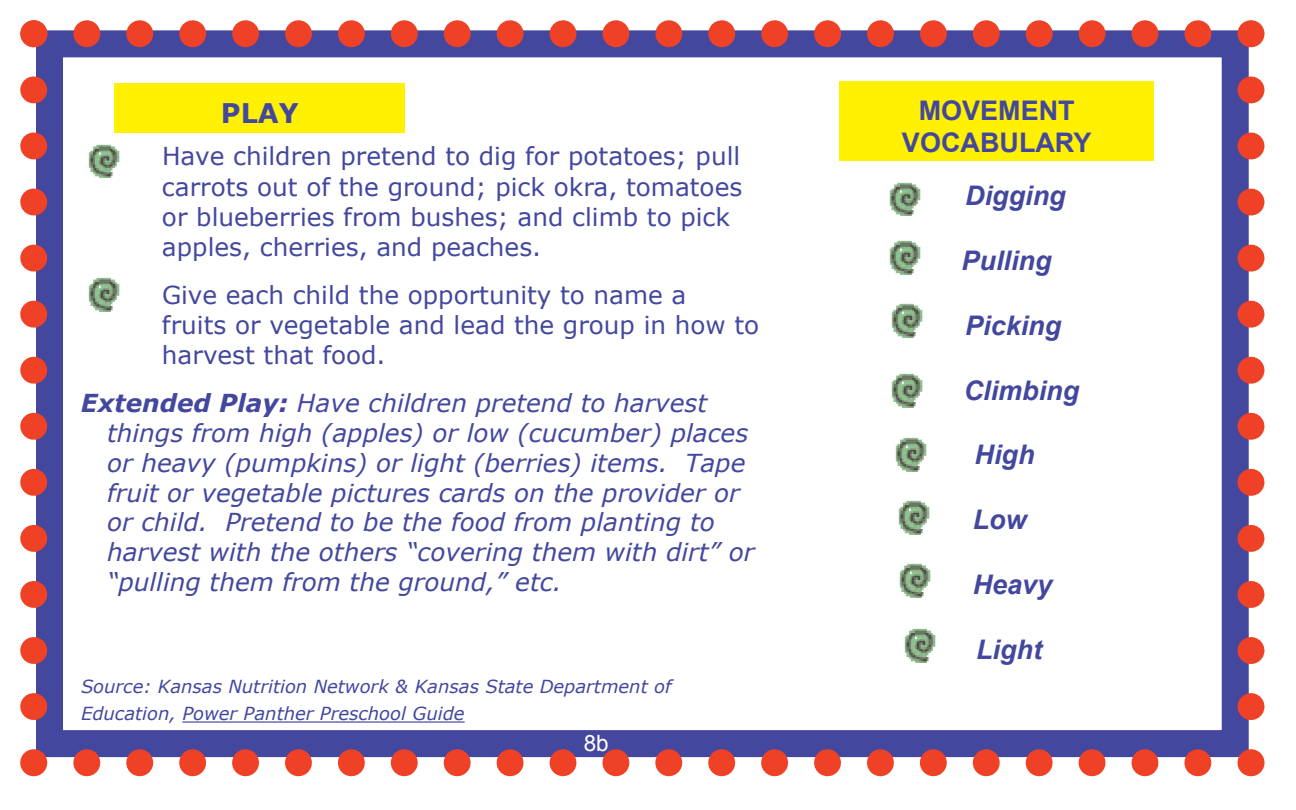
<style>
.page{position:relative;width:1296px;height:810px;background:#fff}
.page>*{position:absolute;margin:0;border:0;box-sizing:border-box;transform-origin:0 0}
.t1{font:italic 700 27px "Arial";color:#43489e}
.t2{font:700 27px/32.4px "Arial";color:#43489e;text-align:center}
.t3{font:700 27px "Verdana";color:#43489e}
.t4{font:italic 24.75px/29.7px "Verdana";color:#43489e}
.t5{font:24.75px/30.4px "Verdana";color:#43489e}
.t6{font:22.5px "Arial";color:#fff}
.t7{font:italic 18px/26.8px "Verdana";color:#43489e}
.s1{font-weight:700}
</style>
<div class="page">
<div style="left:36px;top:30px;width:1213px;height:727px;border:27px solid #43489e"></div>
<svg style="left:20px;top:61px;width:27px;height:715px"></svg>
<svg style="left:20px;top:20px;width:1204px;height:27px"></svg>
<svg style="left:1238px;top:20px;width:27px;height:716px"></svg>
<svg style="left:61px;top:749px;width:1204px;height:27px"></svg>
<div style="left:115px;top:83px;width:290px;height:50px;background:#fff101"></div>
<div style="left:839px;top:81px;width:315px;height:80px;background:#fff101"></div>
<hr style="left:182px;top:721px;width:283px;height:2px;background:#43489e">
<img style="left:89px;top:278px;width:31px;height:34px">
<img style="left:89px;top:144px;width:31px;height:34px">
<img style="left:890px;top:182px;width:31px;height:34px">
<img style="left:890px;top:241px;width:31px;height:33px">
<img style="left:892px;top:304px;width:31px;height:34px">
<img style="left:892px;top:374px;width:31px;height:33px">
<img style="left:895px;top:438px;width:32px;height:33px">
<img style="left:899px;top:501px;width:31px;height:33px">
<img style="left:900px;top:564px;width:31px;height:33px">
<img style="left:904px;top:629px;width:32px;height:34px">
<p class="t3" style="left:221px;top:96px;width:79px">PLAY</p>
<p class="t2" style="left:902px;top:94px;width:191px">MOVEMENT<br>VOCABULARY</p>
<p class="t5" style="left:162px;top:140px;width:582px">Have children pretend to dig for potatoes; pull carrots out of the ground; pick okra, tomatoes or blueberries from bushes; and climb to pick apples, cherries, and peaches.</p>
<p class="t5" style="left:162px;top:280px;width:599px;line-height:29.7px">Give each child the opportunity to name a<br>fruits or vegetable and lead the group in how to harvest that food.</p>
<p class="t4" style="left:107px;top:388px;width:649px;text-indent:-26px"><span class="s1">Extended Play:</span> Have children pretend to harvest things from high (apples) or low (cucumber) places or heavy (pumpkins) or light (berries) items. Tape fruit or vegetable pictures cards on the provider or or child. Pretend to be the food from planting to harvest with the others “covering them with dirt” or “pulling them from the ground,” etc.</p>
<p class="t1" style="left:965px;top:181px;width:102px">Digging</p>
<p class="t1" style="left:962px;top:246px;width:91px">Pulling</p>
<p class="t1" style="left:965px;top:310px;width:98px">Picking</p>
<p class="t1" style="left:964px;top:375px;width:117px">Climbing</p>
<p class="t1" style="left:975px;top:440px;width:61px">High</p>
<p class="t1" style="left:973px;top:505px;width:55px">Low</p>
<p class="t1" style="left:973px;top:570px;width:81px">Heavy</p>
<p class="t1" style="left:976px;top:634px;width:67px">Light</p>
<p class="t7" style="left:81px;top:673px;width:592px">Source: Kansas Nutrition Network &amp; Kansas State Department of<br>Education, Power Panther Preschool Guide</p>
<p class="t6" style="left:584px;top:731px;width:27px">8b</p>
</div>
